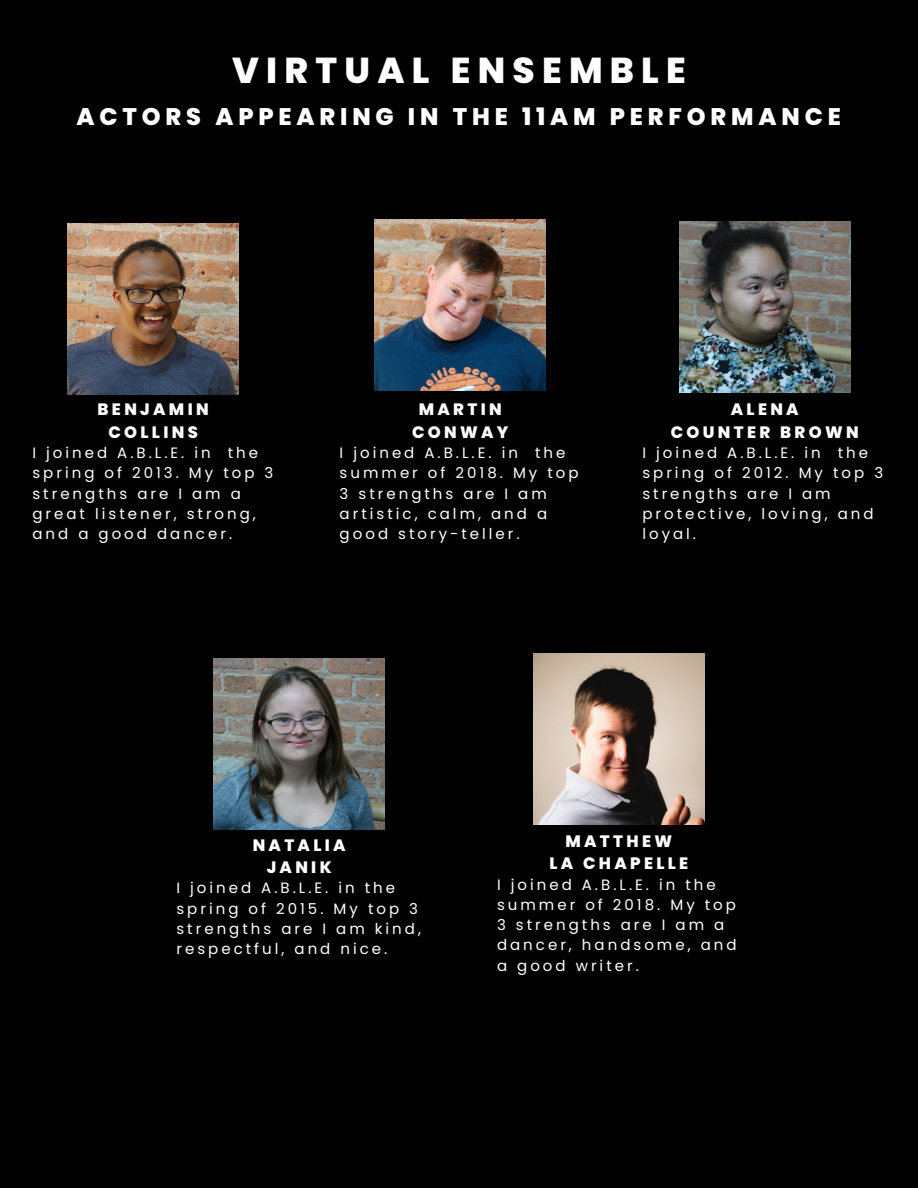
<style>
.page{position:relative;width:918px;height:1188px;background:#000}
.page>*{position:absolute;margin:0;border:0;box-sizing:border-box;transform-origin:0 0}
.t1{font:800 36px "Poppins";letter-spacing:.2em;color:#fff}
.t2{font:800 24px "Poppins";letter-spacing:.2em;color:#fff}
.t3{font:800 16.5px/22.5px "Poppins";letter-spacing:.2em;color:#fff;text-align:center}
.t4{font:15px/20.2px "Poppins";letter-spacing:.2em;color:#fff}
</style>
<div class="page">
<img style="left:68px;top:223px;width:171px;height:171px">
<img style="left:375px;top:220px;width:171px;height:171px">
<img style="left:679px;top:222px;width:171px;height:171px">
<img style="left:213px;top:658px;width:171px;height:171px">
<img style="left:533px;top:653px;width:171px;height:171px">
<h1 class="t1" style="left:232px;top:45px;width:455px">VIRTUAL ENSEMBLE</h1>
<h2 class="t2" style="left:77px;top:100px;width:766px">ACTORS APPEARING IN THE 11AM PERFORMANCE</h2>
<p class="t3" style="left:98px;top:398px;width:113px">BENJAMIN<br>COLLINS</p>
<p class="t4" style="left:32px;top:443px;width:243px">I joined A.B.L.E. in the spring of 2013. My top 3 strengths are I am a great listener, strong, and a good dancer.</p>
<p class="t3" style="left:412px;top:398px;width:98px">MARTIN<br>CONWAY</p>
<p class="t4" style="left:340px;top:443px;width:241px">I joined A.B.L.E. in the summer of 2018. My top<br>3 strengths are I am artistic, calm, and a good story-teller.</p>
<p class="t3" style="left:671px;top:398px;width:189px">ALENA<br>COUNTER BROWN</p>
<p class="t4" style="left:642px;top:443px;width:242px">I joined A.B.L.E. in the spring of 2012. My top 3 strengths are I am protective, loving, and loyal.</p>
<p class="t3" style="left:253px;top:834px;width:94px">NATALIA<br>JANIK</p>
<p class="t4" style="left:176px;top:878px;width:246px">I joined A.B.L.E. in the spring of 2015. My top 3 strengths are I am kind, respectful, and nice.</p>
<p class="t3" style="left:549px;top:830px;width:140px">MATTHEW<br>LA CHAPELLE</p>
<p class="t4" style="left:497px;top:874px;width:241px">I joined A.B.L.E. in the summer of 2018. My top<br>3 strengths are I am a dancer, handsome, and a good writer.</p>
</div>
